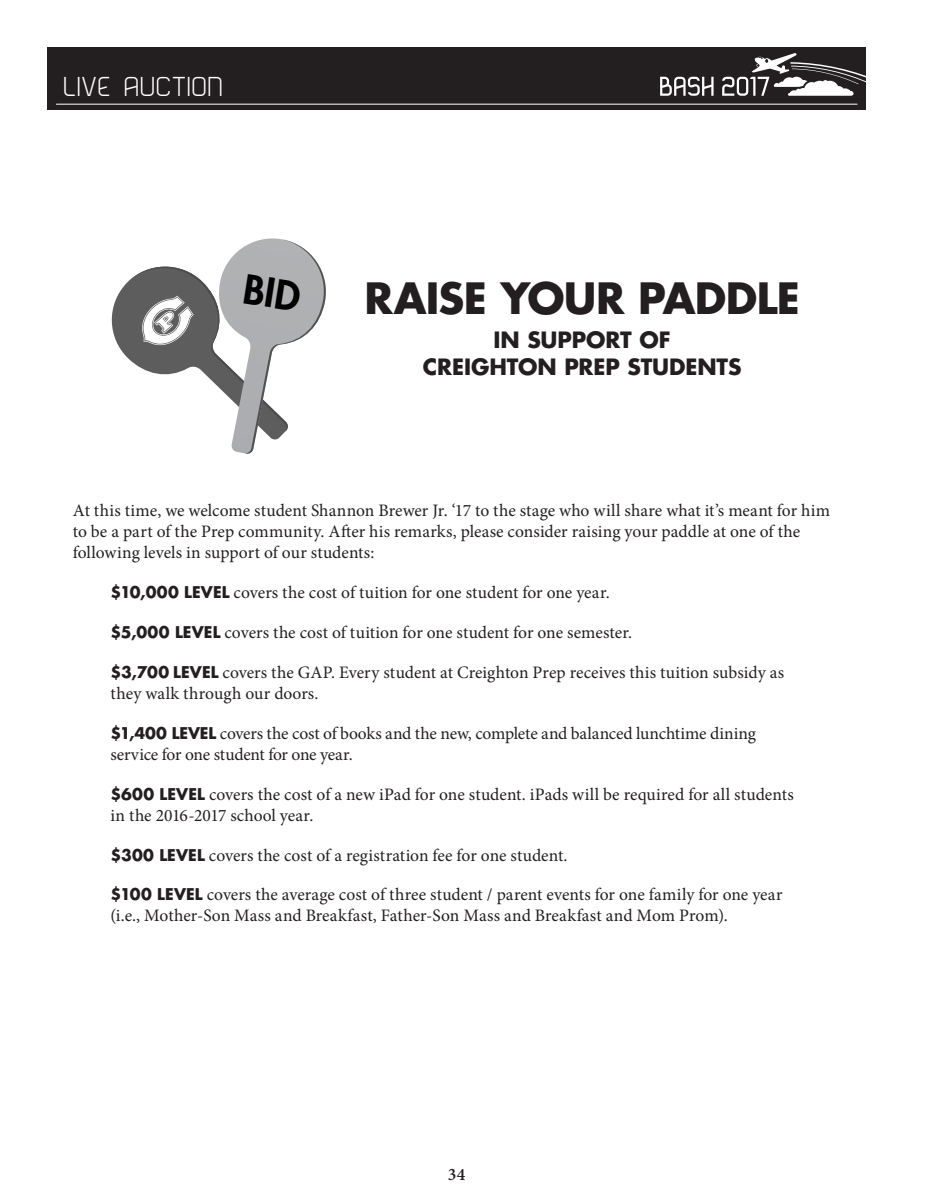
<style>
.page{position:relative;width:945px;height:1197px;background:#fff}
.page>*{position:absolute;margin:0;border:0;box-sizing:border-box;transform-origin:0 0}
.AUCTION_LISTING_HEAD{font:700 42px "Futura Std";letter-spacing:-.02em;color:#231f20}
.PAGE_HEADING{font:100 31.85px "Bender";letter-spacing:.035em;color:#fff}
.AUCTION_LISTING_HEAD-2{font:700 21.88px/26.2px "Futura Std";color:#231f20;text-align:center}
.LIVE_AUCTION_DESCRIP{font:17.5px/21px "Minion Pro";color:#231f20}
.PAGE_NUMBERS{font:600 17.5px "Minion Pro";color:#231f20}
.s1{font-family:"Futura Std";font-weight:700;font-size:15.75px}
</style>
<div class="page">
<div style="left:47px;top:47px;width:819px;height:63px;background:#231f20"></div>
<hr style="left:56px;top:104px;width:801px;height:1px;background:#fff">
<svg style="left:722px;top:53px;width:144px;height:43px"></svg>
<svg style="left:660px;top:77px;width:54px;height:19px"></svg>
<svg style="left:111px;top:238px;width:215px;height:216px"></svg>
<p class="PAGE_HEADING" style="left:63px;top:70px;width:161px">LIVE AUCTION</p>
<p class="AUCTION_LISTING_HEAD" style="left:364px;top:271px;width:437px">RAISE YOUR PADDLE</p>
<p class="AUCTION_LISTING_HEAD-2" style="left:423px;top:327px;width:320px">IN SUPPORT OF<br>CREIGHTON PREP STUDENTS</p>
<p class="LIVE_AUCTION_DESCRIP" style="left:73px;top:500px;width:759px">At this time, we welcome student Shannon Brewer Jr. ‘17 to the stage who will share what it’s meant for him to be a part of the Prep community. After his remarks, please consider raising your paddle at one of the following levels in support of our students:</p>
<p class="LIVE_AUCTION_DESCRIP" style="left:111px;top:582px;width:501px"><span class="s1">$10,000 LEVEL</span> covers the cost of tuition for one student for one year.</p>
<p class="LIVE_AUCTION_DESCRIP" style="left:111px;top:622px;width:523px"><span class="s1">$5,000 LEVEL</span> covers the cost of tuition for one student for one semester.</p>
<p class="LIVE_AUCTION_DESCRIP" style="left:111px;top:662px;width:675px"><span class="s1">$3,700 LEVEL</span> covers the GAP. Every student at Creighton Prep receives this tuition subsidy as they walk through our doors.</p>
<p class="LIVE_AUCTION_DESCRIP" style="left:111px;top:723px;width:647px"><span class="s1">$1,400 LEVEL</span> covers the cost of books and the new, complete and balanced lunchtime dining service for one student for one year.</p>
<p class="LIVE_AUCTION_DESCRIP" style="left:111px;top:784px;width:685px"><span class="s1">$600 LEVEL</span> covers the cost of a new iPad for one student. iPads will be required for all students in the 2016-2017 school year.</p>
<p class="LIVE_AUCTION_DESCRIP" style="left:111px;top:845px;width:459px"><span class="s1">$300 LEVEL</span> covers the cost of a registration fee for one student.</p>
<p class="LIVE_AUCTION_DESCRIP" style="left:111px;top:884px;width:673px"><span class="s1">$100 LEVEL</span> covers the average cost of three student / parent events for one family for one year (i.e., Mother-Son Mass and Breakfast, Father-Son Mass and Breakfast and Mom Prom).</p>
<p class="PAGE_NUMBERS" style="left:448px;top:1162px;width:19px">34</p>
</div>
